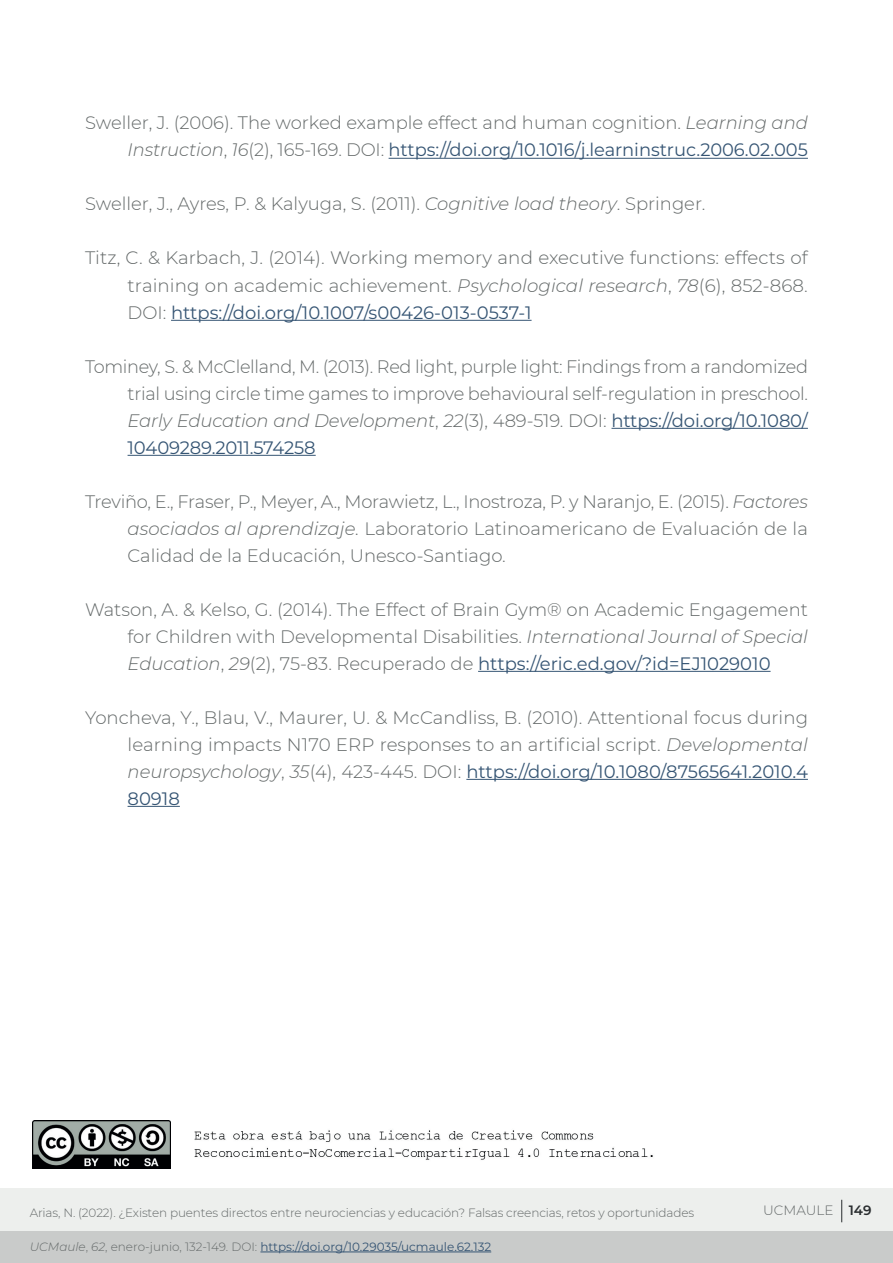
<style>
.page{position:relative;width:893px;height:1263px;background:#fff}
.page>*{position:absolute;margin:0;border:0;box-sizing:border-box;transform-origin:0 0}
.t1{font:300 18px/27px "Montserrat";color:#646969;text-align:justify}
.t2{font:300 13.5px "Montserrat";color:#646969}
.t3{font:300 12px "Montserrat";letter-spacing:-.01em;color:#646969}
.t4{font:12px "Montserrat";color:#365574}
.s1{font-style:italic}
.s2{font-weight:400;color:#365574}
.s3{font-weight:300;font-style:italic;color:#646969}
.s4{font-weight:300;color:#646969}
.s5{font-weight:600;color:#292d2f}
</style>
<div class="page">
<div style="left:0;top:1188px;width:893px;height:52px;background:#edefed"></div>
<div style="left:0;top:1231px;width:893px;height:32px;background:#c9cbca"></div>
<hr style="left:260px;top:1251px;width:231px;height:1px;background:#365574">
<svg style="left:841px;top:1200px;width:1px;height:22px"></svg>
<hr style="left:389px;top:158px;width:419px;height:1px;background:#365574">
<hr style="left:171px;top:320px;width:361px;height:1px;background:#365574">
<hr style="left:611px;top:428px;width:197px;height:1px;background:#365574">
<hr style="left:128px;top:455px;width:188px;height:1px;background:#365574">
<hr style="left:478px;top:671px;width:293px;height:1px;background:#365574">
<hr style="left:466px;top:779px;width:342px;height:1px;background:#365574">
<hr style="left:128px;top:806px;width:52px;height:1px;background:#365574">
<img style="left:33px;top:1121px;width:138px;height:48px">
<img style="left:194px;top:1130px;width:459px;height:30px">
<p class="t1" style="left:85px;top:109px;width:724px;text-align:right">Sweller, J. (2006). The worked example effect and human cognition. <span class="s1">Learning and<br>Instruction</span>, <span class="s1">16</span>(2), 165-169. DOI: <span class="s2">https://doi.org/10.1016/j.learninstruc.2006.02.005</span></p>
<p class="t1" style="left:85px;top:190px;width:622px">Sweller, J., Ayres, P. &amp; Kalyuga, S. (2011). <span class="s1">Cognitive load theory</span>. Springer.</p>
<p class="t1" style="left:128px;top:244px;width:682px;text-indent:-43px">Titz, C. &amp; Karbach, J. (2014). Working memory and executive functions: effects of training on academic achievement. <span class="s1">Psychological research</span>, <span class="s1">78</span>(6), 852-868.<br>DOI: <span class="s2">https://doi.org/10.1007/s00426-013-0537-1</span></p>
<p class="t1" style="left:128px;top:352px;width:682px;text-indent:-43px">Tominey, S. &amp; McClelland, M. (2013). Red light, purple light: Findings from a randomized trial using circle time games to improve behavioural self-regulation in preschool.<br><span class="s1">Early Education and Development</span>, <span class="s1">22</span>(3), 489-519. DOI: <span class="s2">https://doi.org/10.1080/ 10409289.2011.574258</span></p>
<p class="t1" style="left:128px;top:487px;width:682px;text-indent:-43px">Treviño, E., Fraser, P., Meyer, A., Morawietz, L., Inostroza, P. y Naranjo, E. (2015). <span class="s1">Factores asociados al aprendizaje.</span> Laboratorio Latinoamericano de Evaluación de la Calidad de la Educación, Unesco-Santiago.</p>
<p class="t1" style="left:128px;top:595px;width:682px;text-indent:-43px">Watson, A. &amp; Kelso, G. (2014). The Effect of Brain Gym® on Academic Engagement for Children with Developmental Disabilities. <span class="s1">International Journal of Special Education</span>, <span class="s1">29</span>(2), 75-83. Recuperado de <span class="s2">https://eric.ed.gov/?id=EJ1029010</span></p>
<p class="t1" style="left:128px;top:703px;width:682px;text-indent:-43px">Yoncheva, Y., Blau, V., Maurer, U. &amp; McCandliss, B. (2010). Attentional focus during learning impacts N170 ERP responses to an artificial script. <span class="s1">Developmental neuropsychology</span>, <span class="s1">35</span>(4), 423-445. DOI: <span class="s2">https://doi.org/10.1080/87565641.2010.4<br>80918</span></p>
<p class="t3" style="left:30px;top:1204px;width:666px">Arias, N. (2022). ¿Existen puentes directos entre neurociencias y educación? Falsas creencias, retos y oportunidades</p>
<p class="t4" style="left:30px;top:1238px;width:463px"><span class="s3">UCMaule</span><span class="s4">,</span> <span class="s3">62</span><span class="s4">, enero-junio, 132-149. DOI:</span> https://doi.org/10.29035/ucmaule.62.132</p>
<p class="t2" style="left:763px;top:1201px;width:110px">UCMAULE <span class="s5">149</span></p>
</div>
